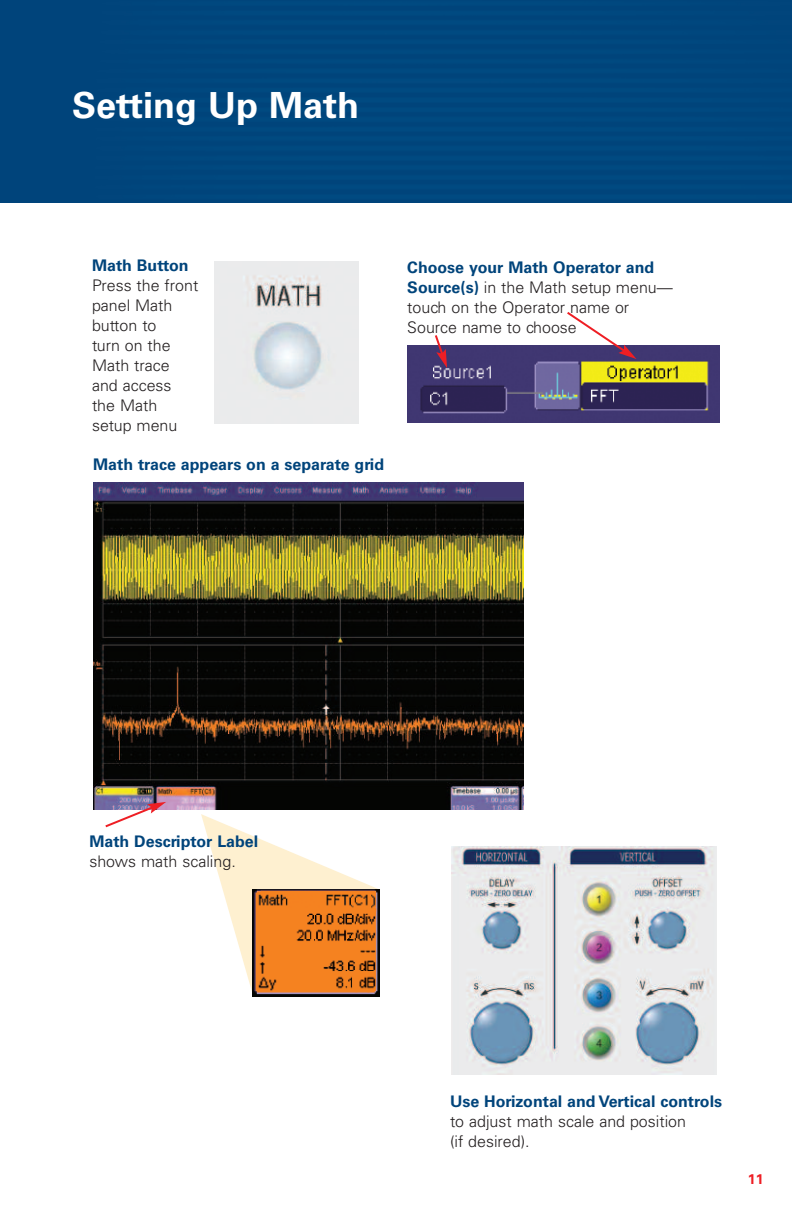
<style>
.page{position:relative;width:792px;height:1224px;background:#fff}
.page>*{position:absolute;margin:0;border:0;box-sizing:border-box;transform-origin:0 0}
.t1{font:700 36px "Univers LT Std";color:#fff}
.t2{font:300 16px/20px "Univers LT Std";color:#231f20}
.t3{font:700 16px "Univers LT Std";color:#00447b}
.t4{font:700 14px "Univers LT Std";color:#ee1e24}
.s1{font-weight:700;color:#00447b}
</style>
<div class="page">
<div style="left:0;top:0;width:792px;height:202px;background:#00447b"></div>
<img style="left:214px;top:262px;width:145px;height:161px">
<img style="left:93px;top:482px;width:430px;height:328px">
<img style="left:407px;top:346px;width:312px;height:76px">
<svg style="left:565px;top:312px;width:72px;height:47px"></svg>
<svg style="left:433px;top:335px;width:14px;height:33px"></svg>
<svg style="left:103px;top:802px;width:63px;height:26px"></svg>
<svg style="left:201px;top:814px;width:177px;height:177px"></svg>
<img style="left:252px;top:889px;width:128px;height:108px">
<img style="left:452px;top:846px;width:264px;height:228px">
<h1 class="t1" style="left:72px;top:92px;width:289px">Setting Up Math</h1>
<p class="t3" style="left:92px;top:260px;width:98px">Math Button</p>
<p class="t2" style="left:92px;top:277px;width:108px">Press the front panel Math button to<br>turn on the<br>Math trace and access the Math setup menu</p>
<p class="t3" style="left:93px;top:458px;width:292px">Math trace appears on a separate grid</p>
<p class="t2" style="left:407px;top:259px;width:267px"><span class="s1">Choose your Math Operator and<br>Source(s)</span> in the Math setup menu— touch on the Operator name or<br>Source name to choose</p>
<p class="t3" style="left:89px;top:836px;width:170px">Math Descriptor Label</p>
<p class="t2" style="left:89px;top:853px;width:148px">shows math scaling.</p>
<p class="t3" style="left:450px;top:1095px;width:274px">Use Horizontal and Vertical controls</p>
<p class="t2" style="left:450px;top:1112px;width:238px">to adjust math scale and position (if desired).</p>
<p class="t4" style="left:748px;top:1174px;width:17px">11</p>
</div>
